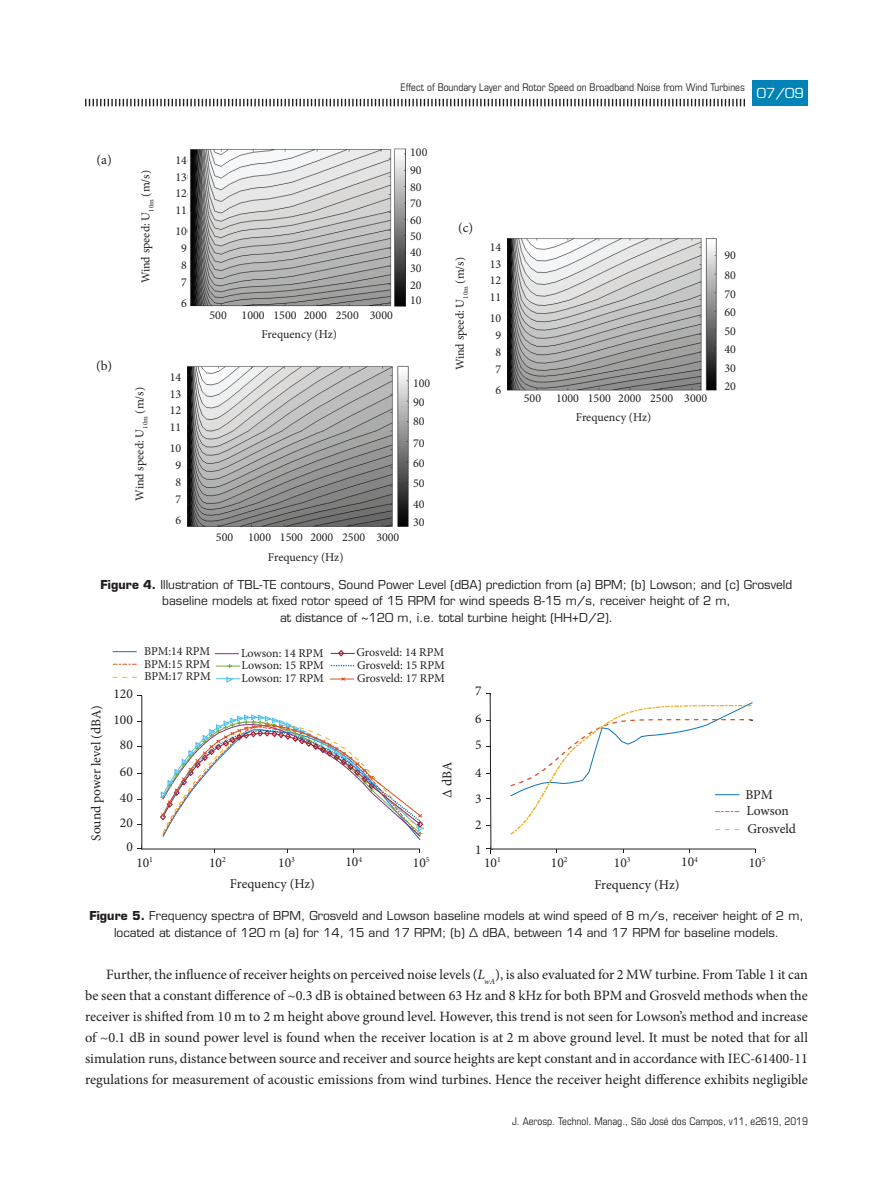
<style>
.page{position:relative;width:893px;height:1191px;background:#fff}
.page>*{position:absolute;margin:0;border:0;box-sizing:border-box;transform-origin:0 0}
.t1{font:14.25px/21px "Minion Pro";color:#231f20;text-align:justify}
.t2{font:13.5px/15.9px "Minion Pro";color:#231f20}
.t3{font:13.5px "Eurostile LT Std";color:#fff}
.t4{font:12px/16.5px "Eurostile LT Std";color:#231f20;text-align:center}
.t5{font:12px/16.8px "Minion Pro";color:#231f20;text-align:justify}
.t6{font:condensed 10.5px "Eurostile LT Std";color:#231f20}
.s1{font-weight:700}
.s2{font-style:italic}
</style>
<div class="page">
<svg style="left:85px;top:99px;width:660px;height:7px"></svg>
<hr style="left:141px;top:695px;width:1px;height:154px;background:#231f20">
<svg style="left:113px;top:664px;width:24px;height:1px"></svg>
<hr style="left:490px;top:848px;width:265px;height:1px;background:#231f20">
<hr style="left:142px;top:848px;width:278px;height:1px;background:#231f20">
<svg style="left:486px;top:693px;width:7px;height:161px"></svg>
<svg style="left:113px;top:651px;width:24px;height:1px"></svg>
<svg style="left:160px;top:714px;width:265px;height:127px"></svg>
<svg style="left:113px;top:677px;width:24px;height:1px"></svg>
<svg style="left:215px;top:653px;width:24px;height:1px"></svg>
<svg style="left:216px;top:664px;width:24px;height:4px"></svg>
<svg style="left:216px;top:676px;width:24px;height:6px"></svg>
<svg style="left:331px;top:650px;width:24px;height:6px"></svg>
<svg style="left:331px;top:665px;width:23px;height:1px"></svg>
<svg style="left:330px;top:677px;width:24px;height:3px"></svg>
<svg style="left:510px;top:702px;width:243px;height:132px"></svg>
<img style="left:187px;top:148px;width:530px;height:379px">
<div style="left:409px;top:137px;width:52px;height:180px;background:#fff"></div>
<div style="left:199px;top:308px;width:205px;height:44px;background:#fff"></div>
<div style="left:467px;top:232px;width:40px;height:222px;background:#fff"></div>
<div style="left:511px;top:393px;width:242px;height:101px;background:#fff"></div>
<div style="left:410px;top:360px;width:34px;height:208px;background:#fff"></div>
<div style="left:753px;top:81px;width:55px;height:25px;background:#0083b6"></div>
<p class="t2" style="left:97px;top:152px;width:17px">(a)</p>
<p class="t2" style="left:96px;top:358px;width:18px">(b)</p>
<p class="t6" style="left:401px;top:81px;width:346px">Effect of Boundary Layer and Rotor Speed on Broadband Noise from Wind Turbines</p>
<p class="t3" style="left:757px;top:85px;width:49px">07/09</p>
<p class="t3" style="left:763px;top:85px;width:36px">xx xx</p>
<p class="t5" style="left:176px;top:151px;width:13px">14</p>
<p class="t5" style="left:410px;top:144px;width:19px;text-align:left">100<br>90<br>80<br>70</p>
<p class="t5" style="left:410px;top:213px;width:13px;line-height:15.8px">60<br>50<br>40<br>30</p>
<p class="t5" style="left:410px;top:278px;width:13px;line-height:14.7px">20<br>10</p>
<p class="t5" style="left:137px;top:283px;width:115px;rotate:-90deg">Wind speed: U<sub>10m</sub> (m/s)</p>
<p class="t5" style="left:176px;top:168px;width:13px">13<br>12<br>11</p>
<p class="t5" style="left:176px;top:223px;width:13px;text-align:center">10<br>9<br>8<br>7</p>
<p class="t5" style="left:181px;top:295px;width:7px">6</p>
<p class="t2" style="left:458px;top:220px;width:17px">(c)</p>
<p class="t5" style="left:490px;top:238px;width:13px">14</p>
<p class="t5" style="left:452px;top:370px;width:115px;rotate:-90deg">Wind speed: U<sub>10m</sub> (m/s)</p>
<p class="t5" style="left:490px;top:255px;width:13px">13<br>12<br>11</p>
<p class="t5" style="left:490px;top:310px;width:13px;text-align:center">10<br>9<br>8<br>7</p>
<p class="t5" style="left:496px;top:382px;width:7px">6</p>
<p class="t5" style="left:210px;top:307px;width:119px">500 1000 1500 2000</p>
<p class="t5" style="left:370px;top:307px;width:25px">3000</p>
<p class="t5" style="left:261px;top:326px;width:77px">Frequency (Hz)</p>
<p class="t5" style="left:336px;top:307px;width:25px">2500</p>
<p class="t5" style="left:170px;top:368px;width:13px">14<br>13<br>12<br>11</p>
<p class="t5" style="left:170px;top:440px;width:13px;text-align:center">10<br>9<br>8<br>7</p>
<p class="t5" style="left:176px;top:512px;width:7px">6</p>
<p class="t5" style="left:413px;top:373px;width:19px;line-height:19.4px;text-align:left">100<br>90<br>80</p>
<p class="t5" style="left:413px;top:434px;width:13px;line-height:19.2px">70<br>60</p>
<p class="t5" style="left:413px;top:473px;width:13px;line-height:21.1px">50<br>40</p>
<p class="t5" style="left:413px;top:514px;width:13px">30</p>
<p class="t5" style="left:131px;top:500px;width:115px;rotate:-90deg">Wind speed: U<sub>10m</sub> (m/s)</p>
<p class="t5" style="left:650px;top:390px;width:25px">2500</p>
<p class="t5" style="left:524px;top:390px;width:119px">500 1000 1500 2000</p>
<p class="t5" style="left:684px;top:390px;width:25px">3000</p>
<p class="t5" style="left:576px;top:409px;width:77px">Frequency (Hz)</p>
<p class="t5" style="left:216px;top:529px;width:119px">500 1000 1500 2000</p>
<p class="t5" style="left:376px;top:529px;width:25px">3000</p>
<p class="t5" style="left:268px;top:548px;width:77px">Frequency (Hz)</p>
<p class="t5" style="left:342px;top:529px;width:25px">2500</p>
<p class="t5" style="left:724px;top:246px;width:13px;line-height:19.4px">90<br>80<br>70</p>
<p class="t5" style="left:724px;top:303px;width:13px;line-height:18.8px">60<br>50<br>40<br>30</p>
<p class="t5" style="left:724px;top:377px;width:13px">20</p>
<p class="t4" style="left:101px;top:576px;width:693px"><span class="s1">Figure 4.</span> Illustration of TBL-TE contours, Sound Power Level (dBA) prediction from (a) BPM; (b) Lowson; and (c) Grosveld baseline models at fixed rotor speed of 15 RPM for wind speeds 8-15 m/s, receiver height of 2 m,<br>at distance of ~120 m, i.e. total turbine height (HH+D/2).</p>
<p class="t2" style="left:88px;top:841px;width:137px;rotate:-90deg">Sound power level (dBA)</p>
<p class="t2" style="left:113px;top:686px;width:21px">120</p>
<p class="t2" style="left:113px;top:711px;width:21px">100</p>
<p class="t2" style="left:120px;top:731px;width:14px;line-height:27px">80<br>60</p>
<p class="t2" style="left:120px;top:784px;width:14px;line-height:25.5px">40<br>20</p>
<p class="t2" style="left:126px;top:839px;width:8px">0</p>
<p class="t5" style="left:144px;top:644px;width:68px;line-height:12.8px">BPM:14 RPM BPM:15 RPM BPM:17 RPM</p>
<p class="t5" style="left:241px;top:646px;width:84px;line-height:12.6px">Lowson: 14 RPM Lowson: 15 RPM Lowson: 17 RPM</p>
<p class="t5" style="left:356px;top:646px;width:90px;line-height:12.6px">Grosveld: 14 RPM Grosveld: 15 RPM Grosveld: 17 RPM</p>
<p class="t2" style="left:439px;top:798px;width:37px;rotate:-90deg">∆ dBA</p>
<p class="t2" style="left:136px;top:854px;width:18px">10<sup>1</sup></p>
<p class="t2" style="left:209px;top:854px;width:18px">10<sup>2</sup></p>
<p class="t2" style="left:278px;top:854px;width:18px">10<sup>3</sup></p>
<p class="t2" style="left:230px;top:875px;width:86px">Frequency (Hz)</p>
<p class="t2" style="left:345px;top:854px;width:18px">10<sup>4</sup></p>
<p class="t2" style="left:413px;top:854px;width:18px">10<sup>5</sup></p>
<p class="t2" style="left:475px;top:682px;width:8px">7</p>
<p class="t2" style="left:475px;top:710px;width:8px">6</p>
<p class="t2" style="left:475px;top:737px;width:8px">5</p>
<p class="t2" style="left:475px;top:765px;width:8px">4</p>
<p class="t2" style="left:475px;top:790px;width:8px">3</p>
<p class="t2" style="left:475px;top:816px;width:8px">2</p>
<p class="t2" style="left:475px;top:841px;width:8px">1</p>
<p class="t2" style="left:484px;top:854px;width:18px">10<sup>1</sup></p>
<p class="t2" style="left:551px;top:854px;width:18px">10<sup>2</sup></p>
<p class="t2" style="left:614px;top:854px;width:18px">10<sup>3</sup></p>
<p class="t2" style="left:681px;top:854px;width:18px">10<sup>4</sup></p>
<p class="t2" style="left:594px;top:876px;width:86px">Frequency (Hz)</p>
<p class="t2" style="left:745px;top:787px;width:45px">BPM<br>Lowson</p>
<p class="t2" style="left:747px;top:821px;width:50px">Grosveld</p>
<p class="t2" style="left:749px;top:854px;width:18px">10<sup>5</sup></p>
<p class="t4" style="left:89px;top:907px;width:716px"><span class="s1">Figure 5.</span> Frequency spectra of BPM, Grosveld and Lowson baseline models at wind speed of 8 m/s, receiver height of 2 m, located at distance of 120 m (a) for 14, 15 and 17 RPM; (b) Δ dBA, between 14 and 17 RPM for baseline models.</p>
<p class="t1" style="left:85px;top:963px;width:724px;text-indent:21px">Further, the influence of receiver heights on perceived noise levels (<span class="s2">L</span><sub>wA</sub>), is also evaluated for 2 MW turbine. From Table 1 it can be seen that a constant difference of ~0.3 dB is obtained between 63 Hz and 8 kHz for both BPM and Grosveld methods when the receiver is shifted from 10 m to 2 m height above ground level. However, this trend is not seen for Lowson’s method and increase of ~0.1 dB in sound power level is found when the receiver location is at 2 m above ground level. It must be noted that for all simulation runs, distance between source and receiver and source heights are kept constant and in accordance with IEC-61400-11 regulations for measurement of acoustic emissions from wind turbines. Hence the receiver height difference exhibits negligible</p>
<p class="t6" style="left:512px;top:1114px;width:297px">J. Aerosp. Technol. Manag., São José dos Campos, v11, e2619, 2019</p>
</div>
